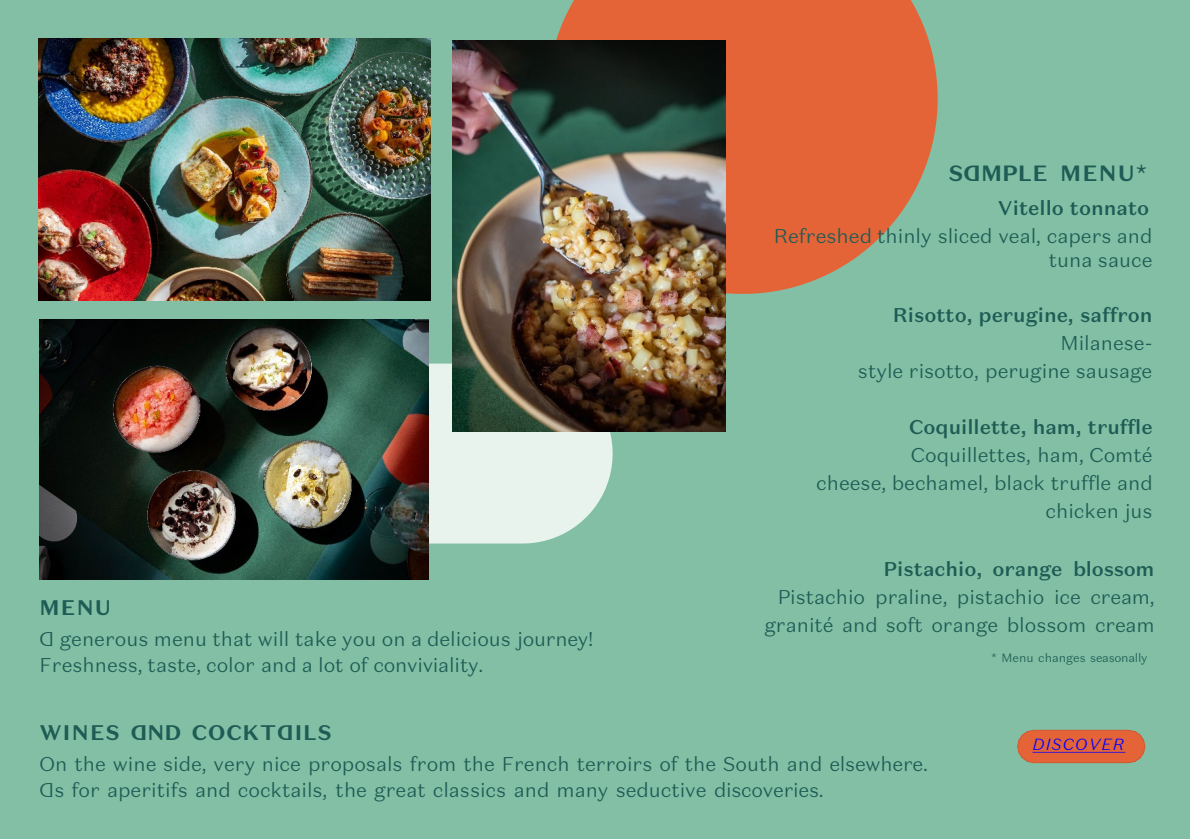
<style>
.page{position:relative;width:1190px;height:840px;background:#fff}
.page>*{position:absolute;margin:0;border:0;box-sizing:border-box;transform-origin:0 0}
.t1{font:700 22px "Domaine Sans Text Ducasse";color:#1e5c55}
.t2{font:700 21.2px "Domaine Sans Text Ducasse";letter-spacing:.05em;color:#1e5c55}
.t3{font:300 20px/28px "Domaine Sans Text Ducasse";color:#1e5c55;text-align:right}
.t4{font:500 20px "Domaine Sans Text Ducasse";color:#1e5c55}
.t5{font:italic 300 16px "Domaine Sans Text Ducasse";letter-spacing:.075em;color:#00f}
.t6{font:300 12px "Domaine Sans Text Ducasse";letter-spacing:-.005em;color:#1e5c55}
.s1{font-weight:500}
</style>
<div class="page">
<div style="left:0;top:0;width:1190px;height:839px;background:#82bfa4"></div>
<svg style="left:1017px;top:729px;width:129px;height:35px;background:#d46b45"></svg>
<svg style="left:429px;top:364px;width:184px;height:180px;background:#dfeee7"></svg>
<svg style="left:556px;top:0;width:382px;height:294px;background:#d67046"></svg>
<img style="left:39px;top:39px;width:392px;height:261px">
<img style="left:453px;top:40px;width:273px;height:392px">
<img style="left:40px;top:320px;width:389px;height:260px">
<p class="t2" style="left:40px;top:594px;width:73px">MENU</p>
<p class="t3" style="left:40px;top:626px;width:555px;line-height:26px;text-align:left">A generous menu that will take you on a delicious journey!<br>Freshness, taste, color and a lot of conviviality.</p>
<p class="t1" style="left:949px;top:159px;width:199px">SAMPLE MENU*</p>
<p class="t4" style="left:998px;top:195px;width:153px">Vitello tonnato</p>
<p class="t3" style="left:774px;top:224px;width:380px;line-height:24px">Refreshed thinly sliced veal, capers and tuna sauce</p>
<p class="t4" style="left:893px;top:302px;width:261px">Risotto, perugine, saffron</p>
<p class="t3" style="left:858px;top:329px;width:296px">Milanese-<br>style risotto, perugine sausage</p>
<p class="t4" style="left:909px;top:415px;width:245px">Coquillette, ham, truffle</p>
<p class="t3" style="left:816px;top:441px;width:338px">Coquillettes, ham, Comté<br>cheese, bechamel, black truffle and chicken jus</p>
<p class="t3" style="left:764px;top:554px;width:392px"><span class="s1">Pistachio, orange blossom<br></span>Pistachio praline, pistachio ice cream, granité and soft orange blossom cream</p>
<p class="t6" style="left:991px;top:650px;width:158px">* Menu changes seasonally</p>
<p class="t2" style="left:40px;top:719px;width:294px">WINES AND COCKTAILS</p>
<p class="t3" style="left:39px;top:751px;width:890px;line-height:26px;text-align:left">On the wine side, very nice proposals from the French terroirs of the South and elsewhere.<br>As for aperitifs and cocktails, the great classics and many seductive discoveries.</p>
<p class="t5" style="left:1032px;top:735px;width:93px">DISCOVER</p>
</div>
